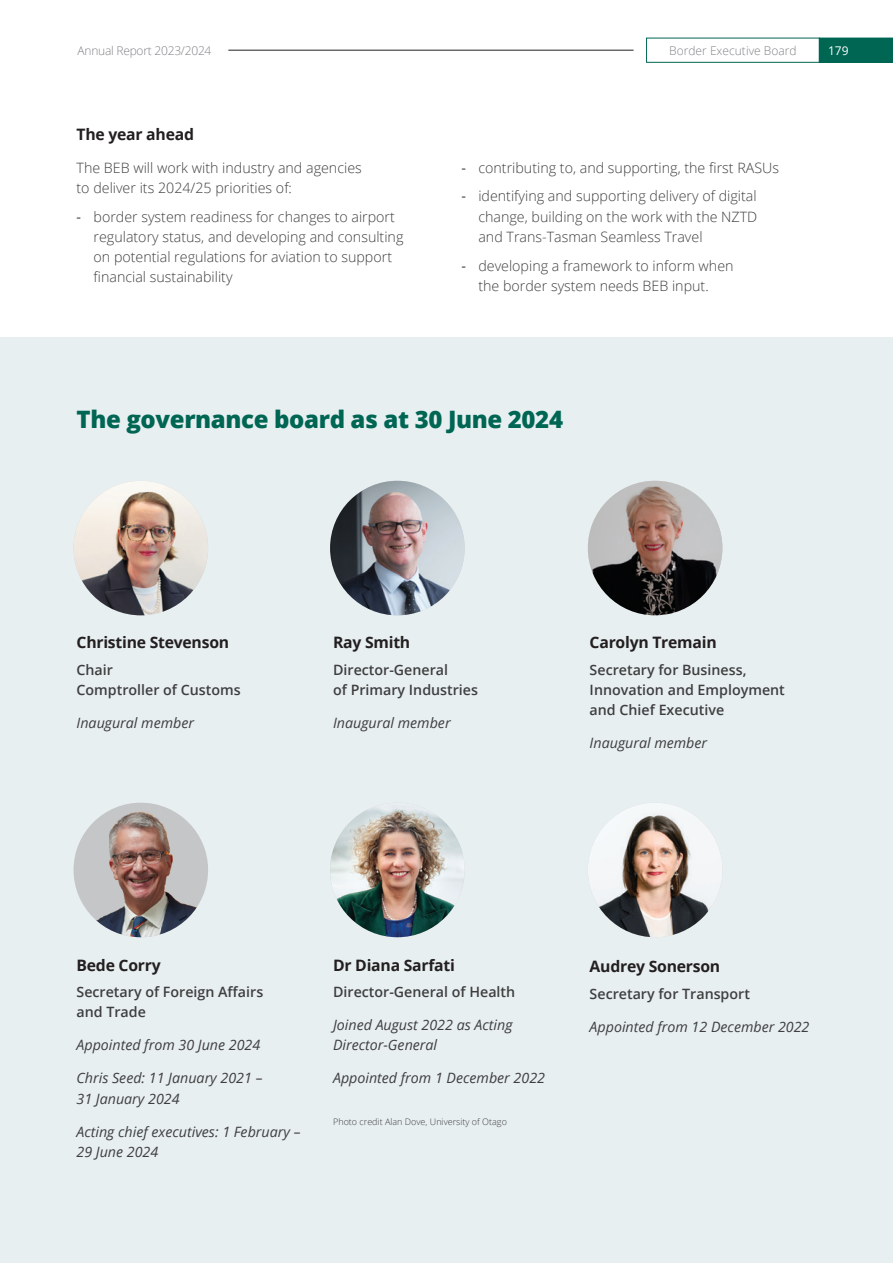
<style>
.page{position:relative;width:893px;height:1263px;background:#fff}
.page>*{position:absolute;margin:0;border:0;box-sizing:border-box;transform-origin:0 0}
.BEB_H2_24_Danielle{font:800 24px "Open Sans";letter-spacing:-.015em;color:#006654}
.BEB_H4_24_danielle{font:700 15.75px "Open Sans";letter-spacing:-.015em;color:#231f20}
._24_Body_pre-Bullet_BEB{font:300 14.25px/20.2px "Open Sans";color:#3e3e3f}
._24_Body_Main{font:italic 14.25px/20.2px "Open Sans";color:#3e3e3f}
._24_Body_Main-2{font:600 14.25px/20.2px "Open Sans";color:#3e3e3f}
.t1{font:300 12px "Open Sans";letter-spacing:-.02em;color:#808285}
.t2{font:300 12px "Open Sans";color:#808285}
.t3{font:12px "Open Sans";color:#fff}
._24_Body_Main-3{font:300 9px "Open Sans";color:#3e3e3f}
.s1{font-weight:400}
</style>
<div class="page">
<div style="left:0;top:338px;width:893px;height:925px;background:#e8eff1"></div>
<img style="left:74px;top:481px;width:134px;height:134px;border-radius:67px">
<img style="left:74px;top:803px;width:134px;height:134px;border-radius:67px">
<img style="left:330px;top:481px;width:135px;height:134px;border-radius:67px">
<img style="left:330px;top:803px;width:135px;height:134px;border-radius:67px">
<img style="left:588px;top:481px;width:134px;height:134px;border-radius:67px">
<img style="left:588px;top:803px;width:134px;height:134px;border-radius:67px">
<hr style="left:228px;top:50px;width:406px;height:1px;background:#231f20">
<div style="left:819px;top:38px;width:74px;height:24px;background:#006654"></div>
<p class="t1" style="left:78px;top:42px;width:135px">Annual Report 2023/2024</p>
<p class="t2" style="left:669px;top:42px;width:129px">Border Executive Board</p>
<p class="t3" style="left:828px;top:42px;width:22px">179</p>
<p class="BEB_H4_24_danielle" style="left:77px;top:123px;width:119px">The year ahead</p>
<p class="_24_Body_pre-Bullet_BEB" style="left:77px;top:157px;width:287px">The BEB will work with industry and agencies to deliver its 2024/25 priorities of:</p>
<p class="_24_Body_pre-Bullet_BEB" style="left:94px;top:206px;width:311px;text-indent:-17px"><span class="s1">-</span> border system readiness for changes to airport regulatory status, and developing and consulting on potential regulations for aviation to support financial sustainability</p>
<p class="_24_Body_pre-Bullet_BEB" style="left:461px;top:157px;width:319px"><span class="s1">-</span> contributing to, and supporting, the first RASUs</p>
<p class="_24_Body_pre-Bullet_BEB" style="left:478px;top:186px;width:280px;text-align:justify;text-indent:-17px"><span class="s1">-</span> identifying and supporting delivery of digital change, building on the work with the NZTD and Trans-Tasman Seamless Travel</p>
<p class="_24_Body_pre-Bullet_BEB" style="left:461px;top:255px;width:274px;text-align:center"><span class="s1">-</span> developing a framework to inform when the border system needs BEB input.</p>
<p class="BEB_H2_24_Danielle" style="left:77px;top:401px;width:488px">The governance board as at 30 June 2024</p>
<p class="BEB_H4_24_danielle" style="left:77px;top:631px;width:154px">Christine Stevenson</p>
<p class="_24_Body_Main-2" style="left:77px;top:659px;width:166px">Chair<br>Comptroller of Customs</p>
<p class="_24_Body_Main" style="left:77px;top:712px;width:119px">Inaugural member</p>
<p class="BEB_H4_24_danielle" style="left:333px;top:631px;width:79px">Ray Smith</p>
<p class="_24_Body_Main-2" style="left:333px;top:659px;width:146px">Director-General<br>of Primary Industries</p>
<p class="_24_Body_Main" style="left:333px;top:712px;width:119px">Inaugural member</p>
<p class="BEB_H4_24_danielle" style="left:590px;top:631px;width:129px">Carolyn Tremain</p>
<p class="_24_Body_Main-2" style="left:590px;top:659px;width:197px">Secretary for Business,<br>Innovation and Employment and Chief Executive</p>
<p class="_24_Body_Main" style="left:590px;top:733px;width:119px">Inaugural member</p>
<p class="BEB_H4_24_danielle" style="left:77px;top:954px;width:86px">Bede Corry</p>
<p class="_24_Body_Main-2" style="left:77px;top:981px;width:188px">Secretary of Foreign Affairs and Trade</p>
<p class="_24_Body_Main" style="left:77px;top:1035px;width:185px">Appointed from 30 June 2024</p>
<p class="_24_Body_Main" style="left:77px;top:1068px;width:188px">Chris Seed: 11 January 2021 –<br>31 January 2024</p>
<p class="_24_Body_Main" style="left:77px;top:1121px;width:226px">Acting chief executives: 1 February –<br>29 June 2024</p>
<p class="BEB_H4_24_danielle" style="left:333px;top:954px;width:123px">Dr Diana Sarfati</p>
<p class="_24_Body_Main-2" style="left:333px;top:981px;width:184px">Director-General of Health</p>
<p class="_24_Body_Main" style="left:333px;top:1014px;width:181px">Joined August 2022 as Acting<br>Director-General</p>
<p class="_24_Body_Main" style="left:333px;top:1068px;width:213px">Appointed from 1 December 2022</p>
<p class="_24_Body_Main-3" style="left:333px;top:1115px;width:175px">Photo credit Alan Dove, University of Otago</p>
<p class="BEB_H4_24_danielle" style="left:590px;top:955px;width:132px">Audrey Sonerson</p>
<p class="_24_Body_Main-2" style="left:590px;top:983px;width:162px">Secretary for Transport</p>
<p class="_24_Body_Main" style="left:590px;top:1016px;width:221px">Appointed from 12 December 2022</p>
</div>
